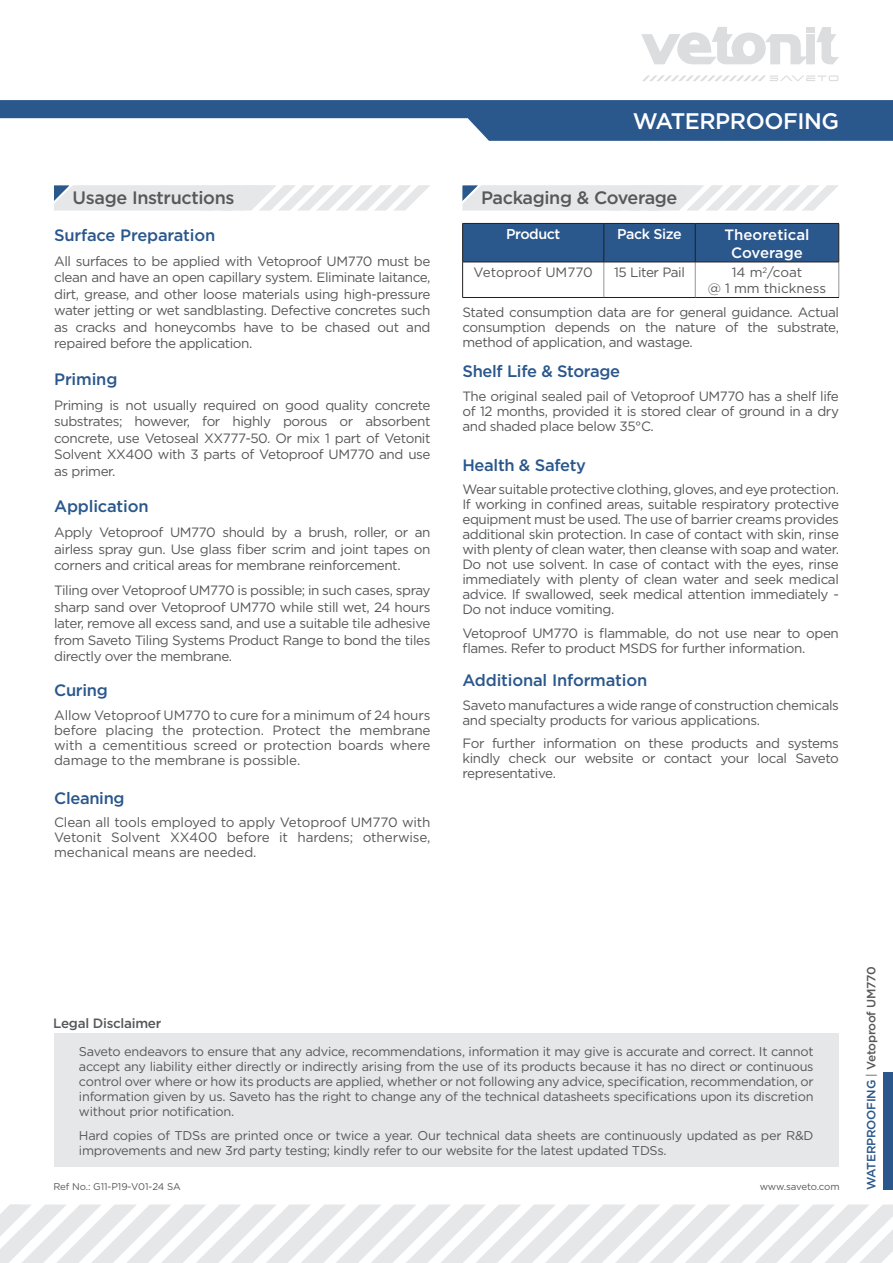
<style>
.page{position:relative;width:893px;height:1263px;background:#fff}
.page>*{position:absolute;margin:0;border:0;box-sizing:border-box;transform-origin:0 0}
.t1{font:500 22.5px "Gotham";letter-spacing:-.02em;color:#fff}
.t2{font:500 18px "Gotham";letter-spacing:-.02em;color:#57585a}
.t3{font:500 16.5px "Gotham";letter-spacing:-.015em;color:#2a578c}
.t4{font:500 15px/18px "Gotham";color:#fff;text-align:center}
.t5{font:500 14.25px "Gotham";letter-spacing:-.03em;color:#fff}
.t6{font:13.5px/15px "Gotham";letter-spacing:-.03em;color:#57585a;text-align:justify}
.t7{font:13.5px/16.2px "Gotham";color:#57585a;text-align:center}
.t8{font:500 13.5px "Gotham";letter-spacing:-.02em;color:#57585a}
.t9{font:12.75px/15px "Gotham";letter-spacing:-.02em;color:#57585a;text-align:justify}
.t10{font:500 12px "Gotham";letter-spacing:-.02em;color:#57585a}
.t11{font:9.75px "Gotham";letter-spacing:-.015em;color:#57585a}
.s1{color:#2a578c}
.s2{font-weight:400}
</style>
<div class="page">
<svg style="left:0;top:1204px;width:893px;height:59px"></svg>
<svg style="left:0;top:100px;width:893px;height:41px"></svg>
<svg style="left:54px;top:185px;width:376px;height:26px"></svg>
<div style="left:463px;top:224px;width:375px;height:38px;background:#2a578c"></div>
<hr style="left:462px;top:223px;width:142px;height:1px;background:#231f20">
<hr style="left:462px;top:224px;width:1px;height:38px;background:#231f20">
<hr style="left:604px;top:223px;width:91px;height:1px;background:#231f20">
<hr style="left:604px;top:224px;width:1px;height:38px;background:#231f20">
<hr style="left:695px;top:223px;width:144px;height:1px;background:#231f20">
<hr style="left:604px;top:262px;width:1px;height:35px;background:#939598">
<hr style="left:695px;top:224px;width:1px;height:38px;background:#231f20">
<hr style="left:838px;top:224px;width:1px;height:38px;background:#231f20">
<hr style="left:695px;top:262px;width:1px;height:35px;background:#939598">
<hr style="left:838px;top:262px;width:1px;height:35px;background:#939598">
<hr style="left:462px;top:262px;width:142px;height:1px;background:#231f20">
<hr style="left:462px;top:262px;width:1px;height:35px;background:#231f20">
<hr style="left:604px;top:262px;width:91px;height:1px;background:#231f20">
<hr style="left:695px;top:262px;width:144px;height:1px;background:#231f20">
<hr style="left:462px;top:297px;width:142px;height:1px;background:#231f20">
<hr style="left:604px;top:297px;width:91px;height:1px;background:#231f20">
<hr style="left:695px;top:297px;width:144px;height:1px;background:#231f20">
<svg style="left:641px;top:27px;width:198px;height:38px"></svg>
<svg style="left:642px;top:75px;width:196px;height:6px"></svg>
<div style="left:883px;top:1072px;width:10px;height:117px;background:#2a578c"></div>
<svg style="left:462px;top:185px;width:377px;height:26px"></svg>
<div style="left:54px;top:1033px;width:784px;height:134px;background:#e6e7e9"></div>
<h2 class="t2" style="left:73px;top:186px;width:163px">Usage Instructions</h2>
<p class="t3" style="left:54px;top:224px;width:163px">Surface Preparation</p>
<p class="t6" style="left:54px;top:252px;width:378px;line-height:16.5px">All surfaces to be applied with Vetoproof UM770 must be clean and have an open capillary system. Eliminate laitance, dirt, grease, and other loose materials using high-pressure water jetting or wet sandblasting. Defective concretes such as cracks and honeycombs have to be chased out and repaired before the application.</p>
<p class="t3" style="left:54px;top:368px;width:65px">Priming</p>
<p class="t6" style="left:54px;top:396px;width:378px;line-height:16.5px">Priming is not usually required on good quality concrete substrates; however, for highly porous or absorbent concrete, use Vetoseal XX777-50. Or mix 1 part of Vetonit Solvent XX400 with 3 parts of Vetoproof UM770 and use as primer.</p>
<p class="t3" style="left:54px;top:495px;width:96px">Application</p>
<p class="t6" style="left:54px;top:524px;width:378px;line-height:16.5px">Apply Vetoproof UM770 should by a brush, roller, or an airless spray gun. Use glass fiber scrim and joint tapes on corners and critical areas for membrane reinforcement.</p>
<p class="t6" style="left:54px;top:582px;width:378px;line-height:16.5px">Tiling over Vetoproof UM770 is possible; in such cases, spray sharp sand over Vetoproof UM770 while still wet, 24 hours later, remove all excess sand, and use a suitable tile adhesive from Saveto Tiling Systems Product Range to bond the tiles directly over the membrane.</p>
<p class="t3" style="left:54px;top:679px;width:55px">Curing</p>
<p class="t6" style="left:54px;top:707px;width:378px">Allow Vetoproof UM770 to cure for a minimum of 24 hours before placing the protection. Protect the membrane with a cementitious screed or protection boards where damage to the membrane is possible.</p>
<p class="t3" style="left:54px;top:787px;width:72px">Cleaning</p>
<p class="t6" style="left:54px;top:815px;width:378px">Clean all tools employed to apply Vetoproof UM770 with Vetonit Solvent XX400 before it hardens; otherwise, mechanical means are needed.</p>
<h1 class="t1" style="left:633px;top:106px;width:208px">WATERPROOFING</h1>
<h2 class="t2" style="left:481px;top:186px;width:198px">Packaging &amp; Coverage</h2>
<p class="t5" style="left:506px;top:225px;width:56px">Product</p>
<p class="t5" style="left:617px;top:225px;width:66px">Pack Size</p>
<p class="t4" style="left:725px;top:225px;width:86px">Theoretical<br>Coverage</p>
<p class="t7" style="left:474px;top:264px;width:121px">Vetoproof UM770</p>
<p class="t6" style="left:614px;top:264px;width:72px">15 Liter Pail</p>
<p class="t7" style="left:708px;top:264px;width:120px">14 m<sup>2</sup>/coat<br>@ 1 mm thickness</p>
<p class="t6" style="left:462px;top:304px;width:378px">Stated consumption data are for general guidance. Actual consumption depends on the nature of the substrate, method of application, and wastage.</p>
<p class="t3" style="left:462px;top:360px;width:159px">Shelf Life &amp; Storage</p>
<p class="t6" style="left:462px;top:388px;width:378px">The original sealed pail of Vetoproof UM770 has a shelf life of 12 months, provided it is stored clear of ground in a dry and shaded place below 35°C.</p>
<p class="t3" style="left:462px;top:454px;width:125px">Health &amp; Safety</p>
<p class="t6" style="left:462px;top:481px;width:378px">Wear suitable protective clothing, gloves, and eye protection.<br>If working in confined areas, suitable respiratory protective equipment must be used. The use of barrier creams provides additional skin protection. In case of contact with skin, rinse with plenty of clean water, then cleanse with soap and water.<br>Do not use solvent. In case of contact with the eyes, rinse immediately with plenty of clean water and seek medical advice. If swallowed, seek medical attention immediately - Do not induce vomiting.</p>
<p class="t6" style="left:462px;top:625px;width:378px">Vetoproof UM770 is flammable, do not use near to open flames. Refer to product MSDS for further information.</p>
<p class="t3" style="left:462px;top:669px;width:186px">Additional Information</p>
<p class="t6" style="left:462px;top:697px;width:378px">Saveto manufactures a wide range of construction chemicals and specialty products for various applications.</p>
<p class="t6" style="left:462px;top:735px;width:378px">For further information on these products and systems kindly check our website or contact your local Saveto representative.</p>
<p class="t8" style="left:53px;top:1015px;width:110px">Legal Disclaimer</p>
<p class="t9" style="left:79px;top:1044px;width:736px">Saveto endeavors to ensure that any advice, recommendations, information it may give is accurate and correct. It cannot accept any liability either directly or indirectly arising from the use of its products because it has no direct or continuous control over where or how its products are applied, whether or not following any advice, specification, recommendation, or information given by us. Saveto has the right to change any of the technical datasheets specifications upon its discretion without prior notification.</p>
<p class="t9" style="left:79px;top:1127px;width:736px">Hard copies of TDSs are printed once or twice a year. Our technical data sheets are continuously updated as per R&amp;D improvements and new 3rd party testing; kindly refer to our website for the latest updated TDSs.</p>
<p class="t11" style="left:53px;top:1180px;width:129px">Ref No.: G11-P19-V01-24 SA</p>
<p class="t11" style="left:760px;top:1180px;width:82px">www.saveto.com</p>
<p class="t10" style="left:863px;top:1190px;width:225px;rotate:-90deg"><span class="s1">WATERPROOFING</span> <span class="s2">|</span> Vetoproof UM770</p>
</div>
